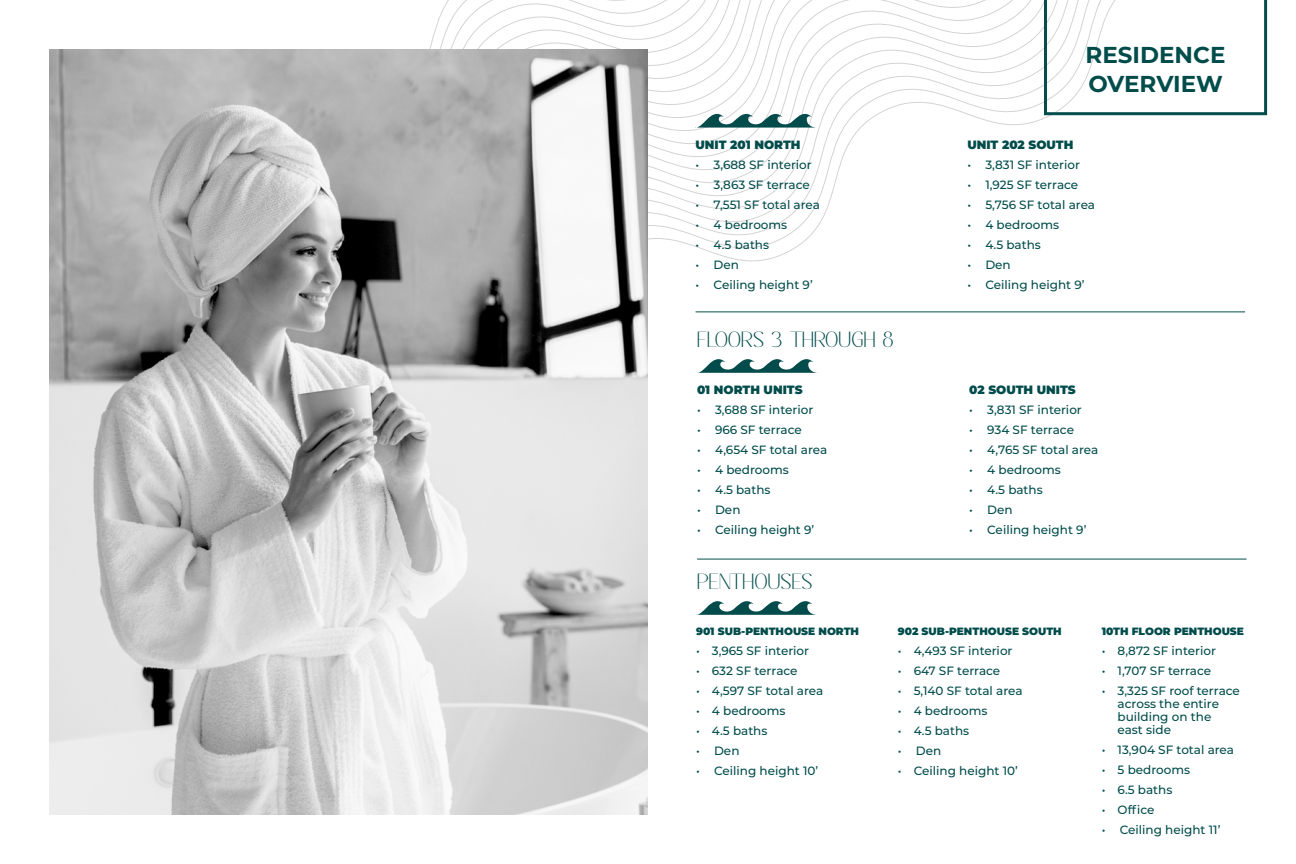
<style>
.page{position:relative;width:1296px;height:864px;background:#fff}
.page>*{position:absolute;margin:0;border:0;box-sizing:border-box;transform-origin:0 0}
.t1{font:100 27.1px "Brolian";color:#004c4b}
.t2{font:700 23px/29px "Montserrat";color:#004c4b}
.t3{font:500 12px/13px "Montserrat";color:#004c4b}
.t4{font:900 12px "Montserrat";color:#004c4b}
.t5{font:900 10.6px "Montserrat";color:#004c4b}
</style>
<div class="page">
<svg style="left:215px;top:0;width:930px;height:373px"></svg>
<img style="left:50px;top:50px;width:598px;height:764px">
<svg style="left:1044px;top:0;width:223px;height:115px"></svg>
<svg style="left:696px;top:114px;width:121px;height:13px"></svg>
<svg style="left:697px;top:359px;width:122px;height:13px"></svg>
<svg style="left:699px;top:601px;width:114px;height:13px"></svg>
<hr style="left:696px;top:311px;width:549px;height:1px;background:#054d4d">
<hr style="left:697px;top:559px;width:550px;height:1px;background:#054d4d">
<p class="t4" style="left:696px;top:136px;width:106px">UNIT 201 NORTH</p>
<p class="t3" style="left:696px;top:158px;width:118px">• 3,688 SF interior</p>
<p class="t3" style="left:696px;top:178px;width:116px">• 3,863 SF terrace</p>
<p class="t3" style="left:696px;top:198px;width:126px">• 7,551 SF total area</p>
<p class="t3" style="left:696px;top:218px;width:93px">• 4 bedrooms</p>
<p class="t3" style="left:696px;top:238px;width:75px">• 4.5 baths</p>
<p class="t3" style="left:696px;top:258px;width:45px">• Den</p>
<p class="t3" style="left:696px;top:278px;width:119px">• Ceiling height 9’</p>
<h1 class="t1" style="left:697px;top:321px;width:198px">FLOORS 3 THROUGH 8</h1>
<p class="t4" style="left:697px;top:381px;width:107px">01 NORTH UNITS</p>
<p class="t3" style="left:697px;top:403px;width:118px">• 3,688 SF interior</p>
<p class="t3" style="left:697px;top:423px;width:106px">• 966 SF terrace</p>
<p class="t3" style="left:697px;top:443px;width:132px">• 4,654 SF total area</p>
<p class="t3" style="left:697px;top:463px;width:93px">• 4 bedrooms</p>
<p class="t3" style="left:697px;top:483px;width:75px">• 4.5 baths</p>
<p class="t3" style="left:697px;top:503px;width:45px">• Den</p>
<p class="t3" style="left:697px;top:523px;width:119px">• Ceiling height 9’</p>
<h2 class="t2" style="left:1086px;top:39px;width:141px">RESIDENCE<br>OVERVIEW</h2>
<p class="t4" style="left:967px;top:136px;width:107px">UNIT 202 SOUTH</p>
<p class="t3" style="left:967px;top:158px;width:114px">• 3,831 SF interior</p>
<p class="t3" style="left:967px;top:178px;width:112px">• 1,925 SF terrace</p>
<p class="t3" style="left:967px;top:198px;width:129px">• 5,756 SF total area</p>
<p class="t3" style="left:967px;top:218px;width:93px">• 4 bedrooms</p>
<p class="t3" style="left:967px;top:238px;width:75px">• 4.5 baths</p>
<p class="t3" style="left:967px;top:258px;width:45px">• Den</p>
<p class="t3" style="left:967px;top:278px;width:119px">• Ceiling height 9’</p>
<p class="t4" style="left:969px;top:381px;width:108px">02 SOUTH UNITS</p>
<p class="t3" style="left:969px;top:403px;width:114px">• 3,831 SF interior</p>
<p class="t3" style="left:969px;top:423px;width:106px">• 934 SF terrace</p>
<p class="t3" style="left:969px;top:443px;width:130px">• 4,765 SF total area</p>
<p class="t3" style="left:969px;top:463px;width:93px">• 4 bedrooms</p>
<p class="t3" style="left:969px;top:483px;width:75px">• 4.5 baths</p>
<p class="t3" style="left:969px;top:503px;width:45px">• Den</p>
<p class="t3" style="left:969px;top:523px;width:119px">• Ceiling height 9’</p>
<h1 class="t1" style="left:697px;top:563px;width:117px">PENTHOUSES</h1>
<p class="t5" style="left:696px;top:623px;width:165px">901 SUB-PENTHOUSE NORTH</p>
<p class="t3" style="left:696px;top:644px;width:115px">• 3,965 SF interior</p>
<p class="t3" style="left:696px;top:664px;width:103px">• 632 SF terrace</p>
<p class="t3" style="left:696px;top:684px;width:129px">• 4,597 SF total area</p>
<p class="t3" style="left:696px;top:704px;width:91px">• 4 bedrooms</p>
<p class="t3" style="left:696px;top:724px;width:73px">• 4.5 baths</p>
<p class="t3" style="left:696px;top:744px;width:45px">• Den</p>
<p class="t3" style="left:696px;top:764px;width:124px">• Ceiling height 10’</p>
<p class="t5" style="left:898px;top:623px;width:165px">902 SUB-PENTHOUSE SOUTH</p>
<p class="t3" style="left:898px;top:644px;width:116px">• 4,493 SF interior</p>
<p class="t3" style="left:898px;top:664px;width:104px">• 647 SF terrace</p>
<p class="t3" style="left:898px;top:684px;width:126px">• 5,140 SF total area</p>
<p class="t3" style="left:898px;top:704px;width:91px">• 4 bedrooms</p>
<p class="t3" style="left:898px;top:724px;width:73px">• 4.5 baths</p>
<p class="t3" style="left:898px;top:744px;width:45px">• Den</p>
<p class="t3" style="left:898px;top:764px;width:122px">• Ceiling height 10’</p>
<p class="t5" style="left:1102px;top:623px;width:144px">10TH FLOOR PENTHOUSE</p>
<p class="t3" style="left:1102px;top:644px;width:116px">• 8,872 SF interior</p>
<p class="t3" style="left:1102px;top:664px;width:111px">• 1,707 SF terrace</p>
<p class="t3" style="left:1118px;top:684px;width:124px;text-indent:-16px">• 3,325 SF roof terrace across the entire building on the<br>east side</p>
<p class="t3" style="left:1102px;top:743px;width:134px">• 13,904 SF total area</p>
<p class="t3" style="left:1102px;top:763px;width:90px">• 5 bedrooms</p>
<p class="t3" style="left:1102px;top:783px;width:72px">• 6.5 baths</p>
<p class="t3" style="left:1102px;top:803px;width:54px">• Office</p>
<p class="t3" style="left:1102px;top:823px;width:120px">• Ceiling height 11’</p>
</div>
